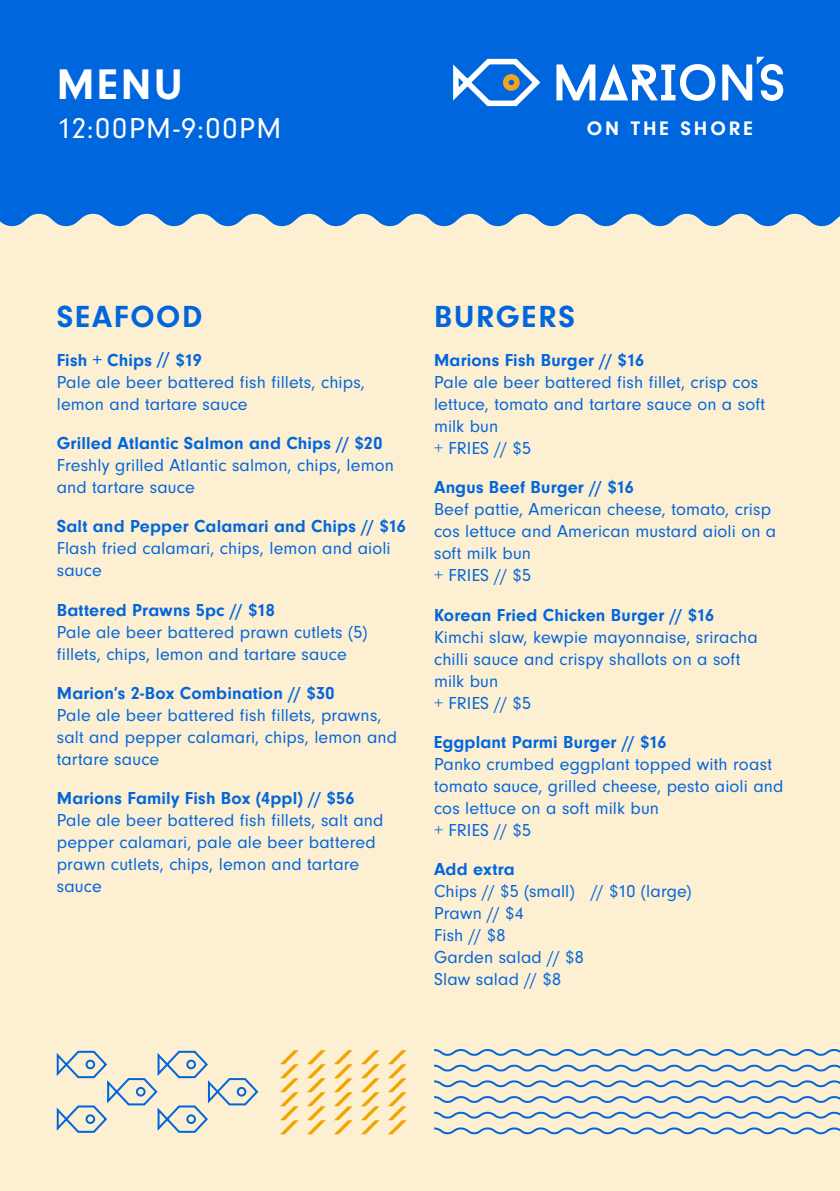
<style>
.page{position:relative;width:840px;height:1191px;background:#fff}
.page>*{position:absolute;margin:0;border:0;box-sizing:border-box;transform-origin:0 0}
.Heading{font:700 44.4px "Neuzeit Gro";color:#fff}
.Heading-2{font:700 31.6px "Neuzeit Gro";letter-spacing:.055em;color:#0066de}
.Heading-3{font:30px "Neuzeit Gro";letter-spacing:.055em;color:#fff}
.t1{font:700 20.2px "Neuzeit Gro";letter-spacing:.14em;color:#fff}
.Body{font:18px/22px "Neuzeit Gro";letter-spacing:.01em;color:#0066de}
.s1{font-weight:700}
</style>
<div class="page">
<div style="left:0;top:0;width:839px;height:1191px;background:#fdefd1"></div>
<div style="left:0;top:0;width:839px;height:226px;background:#0066de"></div>
<svg style="left:450px;top:54px;width:94px;height:57px;background:#3d8ae5"></svg>
<div style="left:502px;top:74px;width:17px;height:17px;border:6px solid #f1a41e;border-radius:50%"></div>
<svg style="left:556px;top:57px;width:226px;height:44px;background:#609fea"></svg>
<svg style="left:56px;top:1050px;width:203px;height:83px"></svg>
<div style="left:136px;top:1087px;width:9px;height:9px;border:2px solid #0066de;border-radius:50%"></div>
<svg style="left:280px;top:1050px;width:18px;height:84px"></svg>
<svg style="left:388px;top:1050px;width:18px;height:84px"></svg>
<svg style="left:361px;top:1050px;width:18px;height:84px"></svg>
<svg style="left:334px;top:1050px;width:18px;height:84px"></svg>
<svg style="left:307px;top:1050px;width:18px;height:84px"></svg>
<svg style="left:434px;top:1049px;width:405px;height:7px"></svg>
<svg style="left:434px;top:1064px;width:405px;height:8px"></svg>
<svg style="left:434px;top:1080px;width:405px;height:8px"></svg>
<svg style="left:434px;top:1096px;width:405px;height:7px"></svg>
<svg style="left:434px;top:1111px;width:405px;height:8px"></svg>
<svg style="left:434px;top:1127px;width:405px;height:8px"></svg>
<p class="Heading" style="left:57px;top:59px;width:127px">MENU</p>
<p class="Heading-3" style="left:57px;top:111px;width:226px">12:00PM-9:00PM</p>
<p class="t1" style="left:586px;top:117px;width:168px">ON THE SHORE</p>
<p class="Heading-2" style="left:57px;top:299px;width:147px">SEAFOOD</p>
<p class="Body" style="left:57px;top:350px;width:310px"><span class="s1">Fish + Chips // $19<br></span>Pale ale beer battered fish fillets, chips, lemon and tartare sauce</p>
<p class="Body" style="left:57px;top:433px;width:338px"><span class="s1">Grilled Atlantic Salmon and Chips // $20<br></span>Freshly grilled Atlantic salmon, chips, lemon and tartare sauce</p>
<p class="Body" style="left:57px;top:516px;width:350px"><span class="s1">Salt and Pepper Calamari and Chips // $16<br></span>Flash fried calamari, chips, lemon and aioli sauce</p>
<p class="Body" style="left:57px;top:599px;width:312px"><span class="s1">Battered Prawns 5pc // $18<br></span>Pale ale beer battered prawn cutlets (5) fillets, chips, lemon and tartare sauce</p>
<p class="Body" style="left:57px;top:682px;width:342px"><span class="s1">Marion’s 2-Box Combination // $30<br></span>Pale ale beer battered fish fillets, prawns, salt and pepper calamari, chips, lemon and tartare sauce</p>
<p class="Body" style="left:57px;top:787px;width:328px"><span class="s1">Marions Family Fish Box (4ppl) // $56<br></span>Pale ale beer battered fish fillets, salt and pepper calamari, pale ale beer battered prawn cutlets, chips, lemon and tartare sauce</p>
<p class="Heading-2" style="left:434px;top:299px;width:142px">BURGERS</p>
<p class="Body" style="left:434px;top:350px;width:332px"><span class="s1">Marions Fish Burger // $16<br></span>Pale ale beer battered fish fillet, crisp cos lettuce, tomato and tartare sauce on a soft milk bun<br>+ FRIES // $5</p>
<p class="Body" style="left:434px;top:477px;width:343px"><span class="s1">Angus Beef Burger // $16<br></span>Beef pattie, American cheese, tomato, crisp cos lettuce and American mustard aioli on a soft milk bun<br>+ FRIES // $5</p>
<p class="Body" style="left:434px;top:604px;width:325px"><span class="s1">Korean Fried Chicken Burger // $16<br></span>Kimchi slaw, kewpie mayonnaise, sriracha chilli sauce and crispy shallots on a soft milk bun<br>+ FRIES // $5</p>
<p class="Body" style="left:434px;top:731px;width:351px"><span class="s1">Eggplant Parmi Burger // $16<br></span>Panko crumbed eggplant topped with roast tomato sauce, grilled cheese, pesto aioli and cos lettuce on a soft milk bun<br>+ FRIES // $5</p>
<p class="Body" style="left:434px;top:858px;width:259px"><span class="s1">Add extra<br></span>Chips // $5 (small) // $10 (large)<br>Prawn // $4<br>Fish // $8<br>Garden salad // $8<br>Slaw salad // $8</p>
</div>
